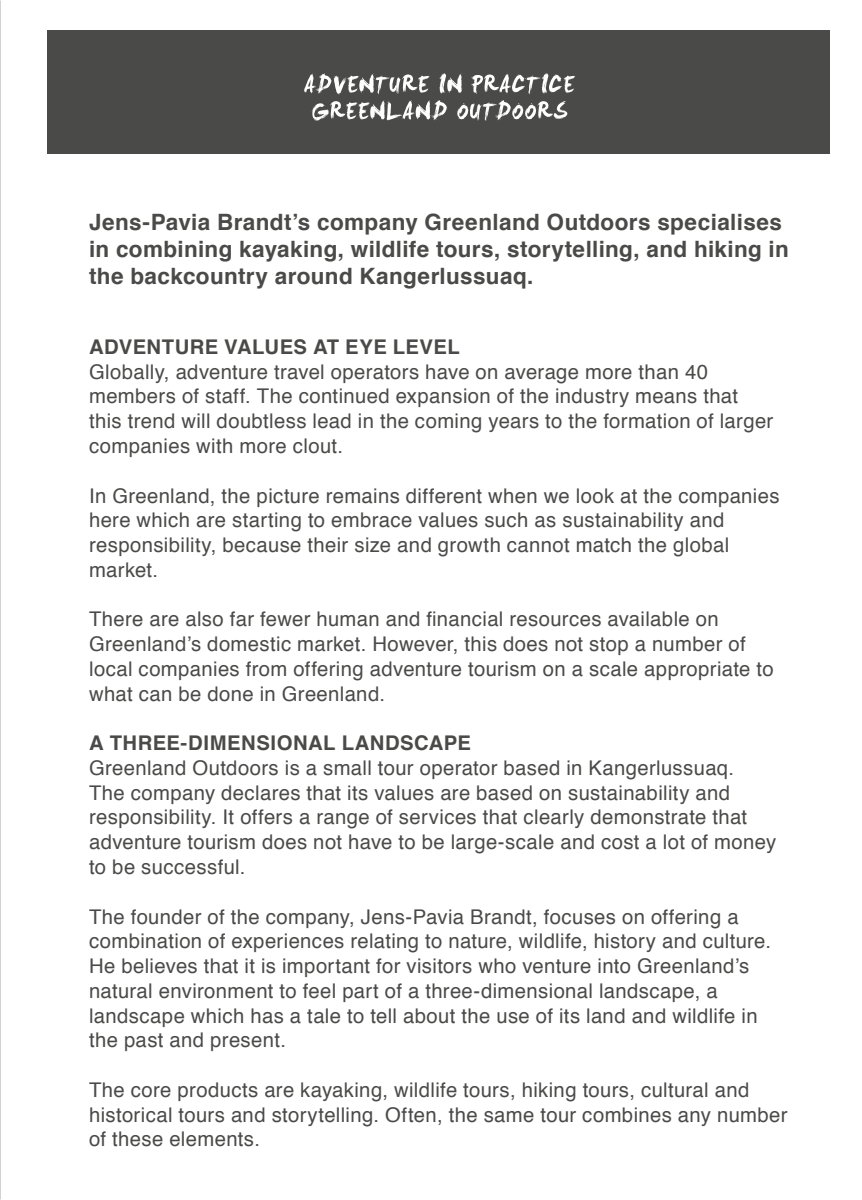
<style>
.page{position:relative;width:862px;height:1200px;background:#fff}
.page>*{position:absolute;margin:0;border:0;box-sizing:border-box;transform-origin:0 0}
.t1{font:700 22.5px/27px "Helvetica";letter-spacing:.015em;color:#4a4a49}
.t2{font:20.25px/24.8px "Helvetica";letter-spacing:.02em;color:#4a4a49}
.t3{font:700 20.25px "Helvetica";letter-spacing:.02em;color:#4a4a49}
</style>
<div class="page">
<img style="left:0;top:0;width:1px;height:1199px">
<div style="left:48px;top:31px;width:781px;height:123px;background:#4a4a49"></div>
<svg style="left:311px;top:100px;width:256px;height:21px"></svg>
<svg style="left:304px;top:73px;width:271px;height:21px"></svg>
<p class="t1" style="left:89px;top:209px;width:701px">Jens-Pavia Brandt’s company Greenland Outdoors specialises in combining kayaking, wildlife tours, storytelling, and hiking in the backcountry around Kangerlussuaq.</p>
<p class="t3" style="left:89px;top:330px;width:372px">ADVENTURE VALUES AT EYE LEVEL</p>
<p class="t2" style="left:89px;top:360px;width:685px">Globally, adventure travel operators have on average more than 40 members of staff. The continued expansion of the industry means that this trend will doubtless lead in the coming years to the formation of larger companies with more clout.</p>
<p class="t2" style="left:89px;top:483px;width:691px">In Greenland, the picture remains different when we look at the companies here which are starting to embrace values such as sustainability and responsibility, because their size and growth cannot match the global market.</p>
<p class="t2" style="left:89px;top:607px;width:685px">There are also far fewer human and financial resources available on Greenland’s domestic market. However, this does not stop a number of local companies from offering adventure tourism on a scale appropriate to what can be done in Greenland.</p>
<p class="t3" style="left:89px;top:726px;width:383px">A THREE-DIMENSIONAL LANDSCAPE</p>
<p class="t2" style="left:89px;top:755px;width:688px">Greenland Outdoors is a small tour operator based in Kangerlussuaq.<br>The company declares that its values are based on sustainability and responsibility. It offers a range of services that clearly demonstrate that adventure tourism does not have to be large-scale and cost a lot of money to be successful.</p>
<p class="t2" style="left:89px;top:904px;width:683px">The founder of the company, Jens-Pavia Brandt, focuses on offering a combination of experiences relating to nature, wildlife, history and culture.<br>He believes that it is important for visitors who venture into Greenland’s natural environment to feel part of a three-dimensional landscape, a landscape which has a tale to tell about the use of its land and wildlife in the past and present.</p>
<p class="t2" style="left:89px;top:1077px;width:699px">The core products are kayaking, wildlife tours, hiking tours, cultural and historical tours and storytelling. Often, the same tour combines any number of these elements.</p>
</div>
